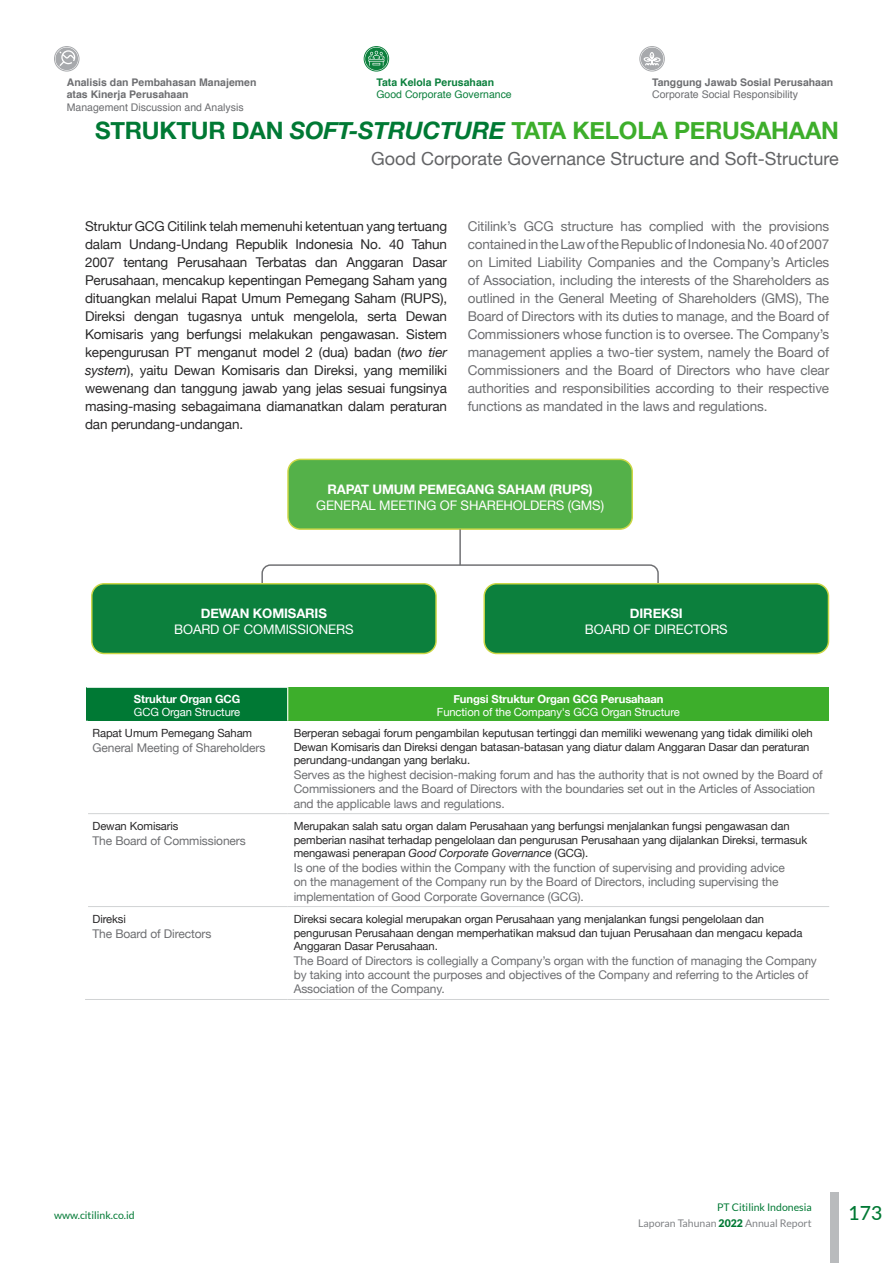
<style>
.page{position:relative;width:893px;height:1263px;background:#fff}
.page>*{position:absolute;margin:0;border:0;box-sizing:border-box;transform-origin:0 0}
.t1{font:700 24px "Helvetica Neue";letter-spacing:-.01em;color:#3dae2b}
.t2{font:500 19.5px "Lato";color:#007934}
.t3{font:18px "Helvetica Neue";color:#636466}
.t4{font:13.5px/18px "Helvetica Neue";letter-spacing:-.01em;color:#6d6e71;text-align:justify}
.t5{font:13.5px/18px "Helvetica Neue";letter-spacing:-.01em;color:#292829;text-align:justify}
.t6{font:13.2px "Helvetica Neue";letter-spacing:-.01em;color:#fff}
.t7{font:700 13.2px "Helvetica Neue";letter-spacing:-.01em;color:#fff}
.t8{font:12px/14.4px "Helvetica Neue";letter-spacing:-.01em;color:#6d6e71}
.t9{font:11.25px/13.5px "Helvetica Neue";letter-spacing:-.01em;color:#292829}
.t10{font:11.25px "Helvetica Neue";letter-spacing:-.01em;color:#fff}
.t11{font:700 11.25px "Helvetica Neue";letter-spacing:-.01em;color:#fff}
.t12{font:700 10.5px/12.6px "Helvetica";color:#6d6e71}
.t13{font:10.5px "Helvetica";color:#6d6e71}
.t14{font:10.5px/15.8px "Lato";color:#808285;text-align:right}
.t15{font:10.5px "Helvetica";color:#0c803d}
.t16{font:700 10.5px "Helvetica";color:#0c803d}
.t17{font:10.5px "Lato";color:#007934}
.s1{color:#007934}
.s2{font-style:italic;color:#007934}
.s3{font-style:italic}
.s4{font-weight:900;color:#007934}
</style>
<div class="page">
<div style="left:830px;top:1192px;width:9px;height:71px;background:#b9bbbd"></div>
<svg style="left:56px;top:48px;width:22px;height:22px"></svg>
<svg style="left:58px;top:50px;width:17px;height:17px"></svg>
<div style="left:54px;top:46px;width:26px;height:26px;border:1px solid #a7a9ac;border-radius:50%"></div>
<div style="left:56px;top:48px;width:22px;height:22px;border:1px solid #a7a9ac;border-radius:50%"></div>
<svg style="left:365px;top:48px;width:23px;height:22px"></svg>
<svg style="left:368px;top:51px;width:16px;height:16px"></svg>
<div style="left:364px;top:46px;width:25px;height:26px;border:1px solid #0c803d;border-radius:50%"></div>
<div style="left:366px;top:48px;width:21px;height:22px;border:1px solid #0c803d;border-radius:50%"></div>
<div style="left:641px;top:48px;width:22px;height:22px;background:#a7a9ac;border-radius:50%"></div>
<svg style="left:642px;top:51px;width:20px;height:15px"></svg>
<div style="left:639px;top:46px;width:26px;height:26px;border:1px solid #a7a9ac;border-radius:50%"></div>
<div style="left:641px;top:48px;width:22px;height:22px;border:1px solid #a7a9ac;border-radius:50%"></div>
<svg style="left:261px;top:564px;width:398px;height:24px"></svg>
<div style="left:288px;top:459px;width:344px;height:70px;background:#54b149;border-radius:12px"></div>
<div style="left:287px;top:459px;width:346px;height:71px;border:1px solid #cdd745;border-radius:12px"></div>
<div style="left:92px;top:584px;width:344px;height:69px;background:#0c803d;border-radius:12px"></div>
<div style="left:91px;top:583px;width:346px;height:71px;border:1px solid #cdd745;border-radius:12px"></div>
<div style="left:484px;top:584px;width:344px;height:69px;background:#0c803d;border-radius:12px"></div>
<div style="left:483px;top:583px;width:346px;height:71px;border:1px solid #cdd745;border-radius:12px"></div>
<hr style="left:459px;top:529px;width:2px;height:36px;background:#6d6e71">
<div style="left:87px;top:687px;width:201px;height:34px;background:#007934"></div>
<div style="left:288px;top:687px;width:541px;height:34px;background:#3dae2b"></div>
<hr style="left:88px;top:813px;width:200px;height:1px;background:#d1d3d4">
<hr style="left:288px;top:813px;width:541px;height:1px;background:#d1d3d4">
<hr style="left:88px;top:906px;width:200px;height:1px;background:#d1d3d4">
<hr style="left:288px;top:906px;width:541px;height:1px;background:#d1d3d4">
<hr style="left:85px;top:999px;width:203px;height:1px;background:#d1d3d4">
<hr style="left:288px;top:999px;width:541px;height:1px;background:#d1d3d4">
<hr style="left:87px;top:687px;width:201px;height:1px;background:#fff">
<hr style="left:287px;top:688px;width:1px;height:33px;background:#fff">
<p class="t12" style="left:652px;top:76px;width:183px">Tanggung Jawab Sosial Perusahaan</p>
<p class="t13" style="left:652px;top:86px;width:147px">Corporate Social Responsibility</p>
<h1 class="t1" style="left:95px;top:112px;width:745px"><span class="s1">STRUKTUR DAN</span> <span class="s2">SOFT-STRUCTURE</span> TATA KELOLA PERUSAHAAN</h1>
<h3 class="t3" style="left:371px;top:145px;width:469px">Good Corporate Governance Structure and Soft-Structure</h3>
<p class="t12" style="left:67px;top:76px;width:191px">Analisis dan Pembahasan Manajemen atas Kinerja Perusahaan</p>
<p class="t13" style="left:67px;top:99px;width:178px">Management Discussion and Analysis</p>
<p class="t16" style="left:376px;top:73px;width:119px">Tata Kelola Perusahaan</p>
<p class="t15" style="left:376px;top:86px;width:137px">Good Corporate Governance</p>
<p class="t5" style="left:85px;top:218px;width:364px">Struktur GCG Citilink telah memenuhi ketentuan yang tertuang dalam Undang-Undang Republik Indonesia No. 40 Tahun 2007 tentang Perusahaan Terbatas dan Anggaran Dasar Perusahaan, mencakup kepentingan Pemegang Saham yang dituangkan melalui Rapat Umum Pemegang Saham (RUPS), Direksi dengan tugasnya untuk mengelola, serta Dewan Komisaris yang berfungsi melakukan pengawasan. Sistem kepengurusan PT menganut model 2 (dua) badan (<span class="s3">two tier system</span>), yaitu Dewan Komisaris dan Direksi, yang memiliki wewenang dan tanggung jawab yang jelas sesuai fungsinya masing-masing sebagaimana diamanatkan dalam peraturan dan perundang-undangan.</p>
<p class="t4" style="left:468px;top:218px;width:363px">Citilink’s GCG structure has complied with the provisions contained in the Law of the Republic of Indonesia No. 40 of 2007 on Limited Liability Companies and the Company’s Articles of Association, including the interests of the Shareholders as outlined in the General Meeting of Shareholders (GMS), The Board of Directors with its duties to manage, and the Board of Commissioners whose function is to oversee. The Company’s management applies a two-tier system, namely the Board of Commissioners and the Board of Directors who have clear authorities and responsibilities according to their respective functions as mandated in the laws and regulations.</p>
<p class="t7" style="left:327px;top:479px;width:267px">RAPAT UMUM PEMEGANG SAHAM (RUPS)</p>
<p class="t6" style="left:316px;top:496px;width:289px">GENERAL MEETING OF SHAREHOLDERS (GMS)</p>
<p class="t7" style="left:201px;top:603px;width:128px">DEWAN KOMISARIS</p>
<p class="t6" style="left:174px;top:620px;width:181px">BOARD OF COMMISSIONERS</p>
<p class="t11" style="left:134px;top:690px;width:108px">Struktur Organ GCG</p>
<p class="t10" style="left:134px;top:704px;width:108px">GCG Organ Structure</p>
<p class="t7" style="left:630px;top:603px;width:54px">DIREKSI</p>
<p class="t6" style="left:585px;top:620px;width:144px">BOARD OF DIRECTORS</p>
<p class="t11" style="left:453px;top:690px;width:212px">Fungsi Struktur Organ GCG Perusahaan</p>
<p class="t10" style="left:437px;top:704px;width:244px">Function of the Company's GCG Organ Structure</p>
<p class="t9" style="left:93px;top:727px;width:161px">Rapat Umum Pemegang Saham</p>
<p class="t8" style="left:93px;top:741px;width:174px">General Meeting of Shareholders</p>
<p class="t9" style="left:294px;top:727px;width:520px">Berperan sebagai forum pengambilan keputusan tertinggi dan memiliki wewenang yang tidak dimiliki oleh<br>Dewan Komisaris dan Direksi dengan batasan-batasan yang diatur dalam Anggaran Dasar dan peraturan perundang-undangan yang berlaku.</p>
<p class="t8" style="left:294px;top:768px;width:531px">Serves as the highest decision-making forum and has the authority that is not owned by the Board of<br>Commissioners and the Board of Directors with the boundaries set out in the Articles of Association and the applicable laws and regulations.</p>
<p class="t9" style="left:93px;top:820px;width:87px">Dewan Komisaris</p>
<p class="t8" style="left:93px;top:834px;width:155px">The Board of Commissioners</p>
<p class="t9" style="left:294px;top:820px;width:515px">Merupakan salah satu organ dalam Perusahaan yang berfungsi menjalankan fungsi pengawasan dan pemberian nasihat terhadap pengelolaan dan pengurusan Perusahaan yang dijalankan Direksi, termasuk mengawasi penerapan <span class="s3">Good Corporate Governance</span> (GCG).</p>
<p class="t8" style="left:294px;top:861px;width:493px">Is one of the bodies within the Company with the function of supervising and providing advice on the management of the Company run by the Board of Directors, including supervising the implementation of Good Corporate Governance (GCG).</p>
<p class="t9" style="left:93px;top:913px;width:35px">Direksi</p>
<p class="t8" style="left:93px;top:927px;width:120px">The Board of Directors</p>
<p class="t9" style="left:294px;top:913px;width:510px">Direksi secara kolegial merupakan organ Perusahaan yang menjalankan fungsi pengelolaan dan pengurusan Perusahaan dengan memperhatikan maksud dan tujuan Perusahaan dan mengacu kepada<br>Anggaran Dasar Perusahaan.</p>
<p class="t8" style="left:294px;top:954px;width:525px">The Board of Directors is collegially a Company’s organ with the function of managing the Company by taking into account the purposes and objectives of the Company and referring to the Articles of<br>Association of the Company.</p>
<p class="t14" style="left:638px;top:1199px;width:175px"><span class="s1">PT Citilink Indonesia<br></span>Laporan Tahunan <span class="s4">2022</span> Annual Report</p>
<p class="t17" style="left:54px;top:1209px;width:82px">www.citilink.co.id</p>
<h2 class="t2" style="left:849px;top:1199px;width:35px">173</h2>
</div>
